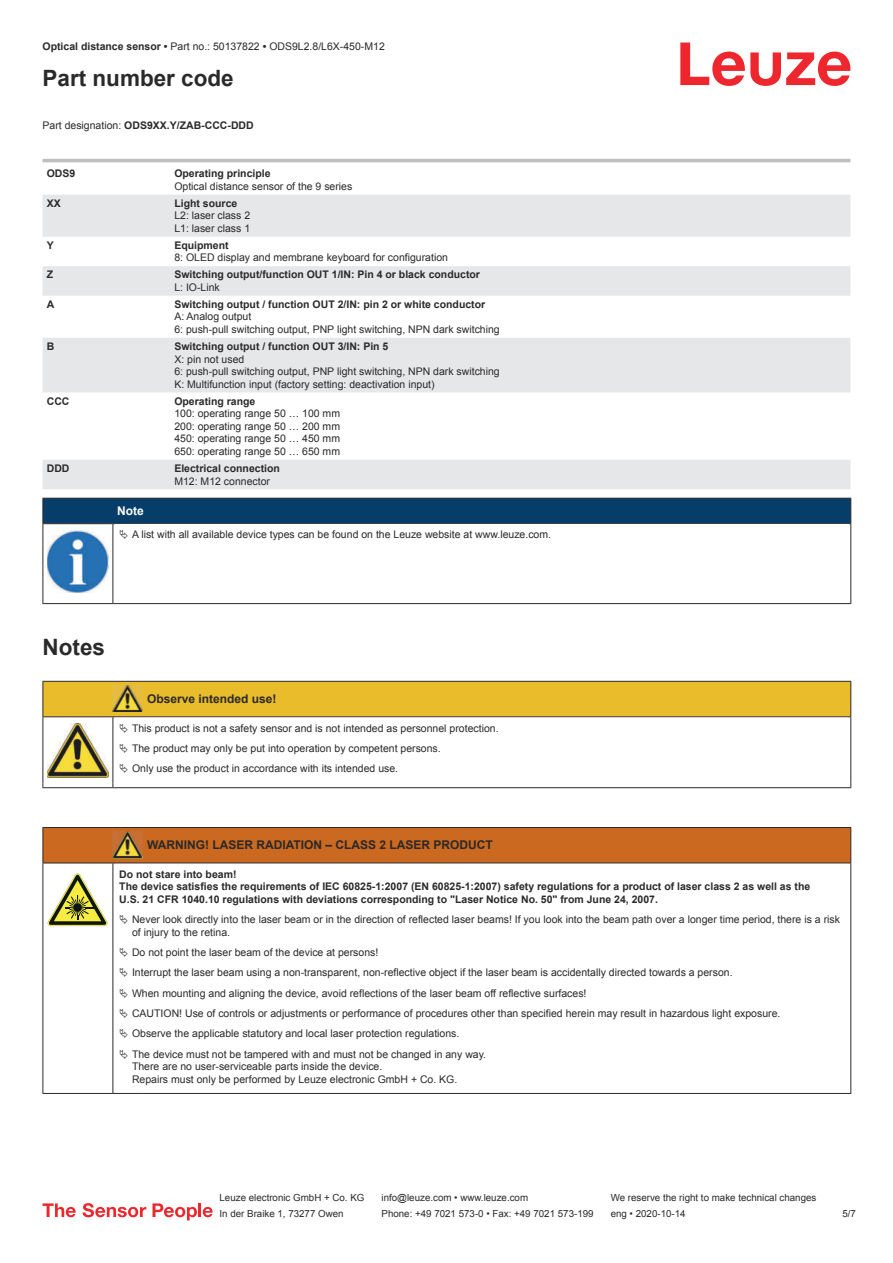
<style>
.page{position:relative;width:893px;height:1263px;background:#fff}
.page>*{position:absolute;margin:0;border:0;box-sizing:border-box;transform-origin:0 0}
.t1{font:700 22.5px "Arial";color:#2b292a}
.t2{font:700 12px "Arial";color:#2b292a}
.t3{font:700 12px "Arial";color:#fff}
.t4{font:10.5px/12.6px "Arial";color:#2b292a}
.t5{font:700 10.5px/12.6px "Arial";color:#2b292a}
.t6{font:9.75px "Arial";color:#2b292a}
.s1{font-weight:700}
.s2{font-weight:400}
</style>
<div class="page">
<svg style="left:680px;top:43px;width:170px;height:43px"></svg>
<svg style="left:43px;top:158px;width:807px;height:37px"></svg>
<svg style="left:43px;top:195px;width:807px;height:294px;fill:#e6e7e9"></svg>
<hr style="left:43px;top:159px;width:127px;height:3px;background:#bdbfc1">
<hr style="left:170px;top:159px;width:680px;height:3px;background:#bdbfc1">
<svg style="left:43px;top:1203px;width:33px;height:14px"></svg>
<svg style="left:83px;top:1203px;width:63px;height:14px"></svg>
<svg style="left:153px;top:1203px;width:44px;height:17px"></svg>
<hr style="left:198px;top:1203px;width:3px;height:14px;background:#ed272d">
<svg style="left:203px;top:1207px;width:10px;height:10px"></svg>
<div style="left:43px;top:498px;width:808px;height:26px;background:#063d69"></div>
<hr style="left:113px;top:523px;width:738px;height:1px;background:#2b292a">
<hr style="left:43px;top:524px;width:1px;height:75px;background:#2b292a">
<hr style="left:113px;top:524px;width:1px;height:75px;background:#2b292a">
<hr style="left:850px;top:524px;width:1px;height:75px;background:#2b292a">
<hr style="left:43px;top:603px;width:70px;height:1px;background:#2b292a">
<hr style="left:113px;top:603px;width:738px;height:1px;background:#2b292a">
<img style="left:47px;top:530px;width:61px;height:63px">
<hr style="left:43px;top:787px;width:70px;height:1px;background:#2b292a">
<hr style="left:113px;top:787px;width:30px;height:1px;background:#2b292a">
<hr style="left:143px;top:787px;width:708px;height:1px;background:#2b292a">
<div style="left:44px;top:828px;width:806px;height:35px;background:#ca691f"></div>
<svg style="left:44px;top:864px;width:806px;height:229px"></svg>
<hr style="left:43px;top:827px;width:70px;height:1px;background:#2b292a">
<hr style="left:43px;top:828px;width:1px;height:35px;background:#2b292a">
<hr style="left:43px;top:863px;width:70px;height:1px;background:#2b292a">
<hr style="left:113px;top:827px;width:30px;height:1px;background:#2b292a">
<hr style="left:113px;top:863px;width:30px;height:1px;background:#2b292a">
<hr style="left:143px;top:827px;width:708px;height:1px;background:#2b292a">
<hr style="left:850px;top:828px;width:1px;height:35px;background:#2b292a">
<hr style="left:143px;top:863px;width:708px;height:1px;background:#2b292a">
<hr style="left:43px;top:863px;width:1px;height:226px;background:#2b292a">
<hr style="left:113px;top:863px;width:1px;height:226px;background:#2b292a">
<hr style="left:850px;top:863px;width:1px;height:226px;background:#2b292a">
<hr style="left:43px;top:1093px;width:70px;height:1px;background:#2b292a">
<hr style="left:113px;top:1093px;width:30px;height:1px;background:#2b292a">
<hr style="left:143px;top:1093px;width:708px;height:1px;background:#2b292a">
<img style="left:113px;top:832px;width:30px;height:26px">
<svg style="left:47px;top:873px;width:60px;height:53px"></svg>
<svg style="left:115px;top:864px;width:734px;height:225px"></svg>
<svg style="left:43px;top:681px;width:808px;height:106px"></svg>
<svg style="left:120px;top:915px;width:8px;height:9px"></svg>
<svg style="left:120px;top:948px;width:8px;height:9px"></svg>
<svg style="left:120px;top:968px;width:8px;height:9px"></svg>
<svg style="left:120px;top:988px;width:8px;height:10px"></svg>
<svg style="left:120px;top:1009px;width:8px;height:9px"></svg>
<svg style="left:120px;top:1029px;width:8px;height:9px"></svg>
<svg style="left:120px;top:1049px;width:8px;height:9px"></svg>
<p class="t4" style="left:43px;top:41px;width:344px"><span class="s1">Optical distance sensor •</span> Part no.: 50137822 <span class="s1">•</span> ODS9L2.8/L6X-450-M12</p>
<h1 class="t1" style="left:43px;top:70px;width:193px">Part number code</h1>
<p class="t5" style="left:43px;top:120px;width:213px"><span class="s2">Part designation:</span> ODS9XX.Y/ZAB-CCC-DDD</p>
<p class="t5" style="left:47px;top:168px;width:30px">ODS9</p>
<p class="t5" style="left:174px;top:168px;width:98px">Operating principle</p>
<p class="t4" style="left:174px;top:181px;width:179px">Optical distance sensor of the 9 series</p>
<p class="t5" style="left:47px;top:198px;width:16px">XX</p>
<p class="t5" style="left:174px;top:198px;width:65px">Light source</p>
<p class="t4" style="left:174px;top:210px;width:77px">L2: laser class 2<br>L1: laser class 1</p>
<p class="t5" style="left:47px;top:240px;width:9px">Y</p>
<p class="t5" style="left:174px;top:240px;width:56px">Equipment</p>
<p class="t4" style="left:174px;top:252px;width:275px">8: OLED display and membrane keyboard for configuration</p>
<p class="t5" style="left:47px;top:269px;width:8px">Z</p>
<p class="t5" style="left:174px;top:269px;width:307px">Switching output/function OUT 1/IN: Pin 4 or black conductor</p>
<p class="t4" style="left:174px;top:282px;width:47px">L: IO-Link</p>
<p class="t5" style="left:47px;top:299px;width:9px">A</p>
<p class="t5" style="left:174px;top:299px;width:312px">Switching output / function OUT 2/IN: pin 2 or white conductor</p>
<p class="t4" style="left:174px;top:311px;width:327px">A: Analog output<br>6: push-pull switching output, PNP light switching, NPN dark switching</p>
<p class="t5" style="left:47px;top:341px;width:9px">B</p>
<p class="t5" style="left:174px;top:341px;width:216px">Switching output / function OUT 3/IN: Pin 5</p>
<p class="t4" style="left:174px;top:354px;width:327px">X: pin not used<br>6: push-pull switching output, PNP light switching, NPN dark switching<br>K: Multifunction input (factory setting: deactivation input)</p>
<p class="t5" style="left:47px;top:396px;width:24px">CCC</p>
<p class="t5" style="left:174px;top:396px;width:83px">Operating range</p>
<p class="t4" style="left:174px;top:408px;width:167px;text-align:justify">100: operating range 50 … 100 mm 200: operating range 50 … 200 mm 450: operating range 50 … 450 mm 650: operating range 50 … 650 mm</p>
<p class="t5" style="left:47px;top:463px;width:24px">DDD</p>
<p class="t5" style="left:174px;top:463px;width:107px">Electrical connection</p>
<p class="t4" style="left:174px;top:476px;width:97px">M12: M12 connector</p>
<p class="t3" style="left:117px;top:506px;width:28px">Note</p>
<p class="t4" style="left:132px;top:529px;width:421px">A list with all available device types can be found on the Leuze website at www.leuze.com.</p>
<h1 class="t1" style="left:43px;top:638px;width:64px">Notes</h1>
<p class="t2" style="left:147px;top:694px;width:131px">Observe intended use!</p>
<p class="t4" style="left:132px;top:719px;width:368px;line-height:20.2px">This product is not a safety sensor and is not intended as personnel protection.<br>The product may only be put into operation by competent persons.<br>Only use the product in accordance with its intended use.</p>
<p class="t2" style="left:147px;top:841px;width:347px">WARNING! LASER RADIATION – CLASS 2 LASER PRODUCT</p>
<p class="t5" style="left:119px;top:869px;width:692px">Do not stare into beam!<br>The device satisfies the requirements of IEC 60825-1:2007 (EN 60825-1:2007) safety regulations for a product of laser class 2 as well as the<br>U.S. 21 CFR 1040.10 regulations with deviations corresponding to "Laser Notice No. 50" from June 24, 2007.</p>
<p class="t4" style="left:132px;top:914px;width:709px">Never look directly into the laser beam or in the direction of reflected laser beams! If you look into the beam path over a longer time period, there is a risk of injury to the retina.</p>
<p class="t4" style="left:132px;top:943px;width:650px;line-height:20.2px">Do not point the laser beam of the device at persons!<br>Interrupt the laser beam using a non-transparent, non-reflective object if the laser beam is accidentally directed towards a person.<br>When mounting and aligning the device, avoid reflections of the laser beam off reflective surfaces!<br>CAUTION! Use of controls or adjustments or performance of procedures other than specified herein may result in hazardous light exposure.<br>Observe the applicable statutory and local laser protection regulations.<br>The device must not be tampered with and must not be changed in any way.</p>
<p class="t4" style="left:132px;top:1061px;width:327px">There are no user-serviceable parts inside the device.<br>Repairs must only be performed by Leuze electronic GmbH + Co. KG.</p>
<p class="t6" style="left:220px;top:1194px;width:146px">Leuze electronic GmbH + Co. KG</p>
<p class="t6" style="left:381px;top:1194px;width:148px">info@leuze.com • www.leuze.com</p>
<p class="t6" style="left:611px;top:1194px;width:207px">We reserve the right to make technical changes</p>
<p class="t6" style="left:220px;top:1210px;width:126px">In der Braike 1, 73277 Owen</p>
<p class="t6" style="left:381px;top:1210px;width:214px">Phone: +49 7021 573-0 • Fax: +49 7021 573-199</p>
<p class="t6" style="left:611px;top:1210px;width:76px">eng • 2020-10-14</p>
<p class="t6" style="left:842px;top:1210px;width:15px">5 /7</p>
</div>
